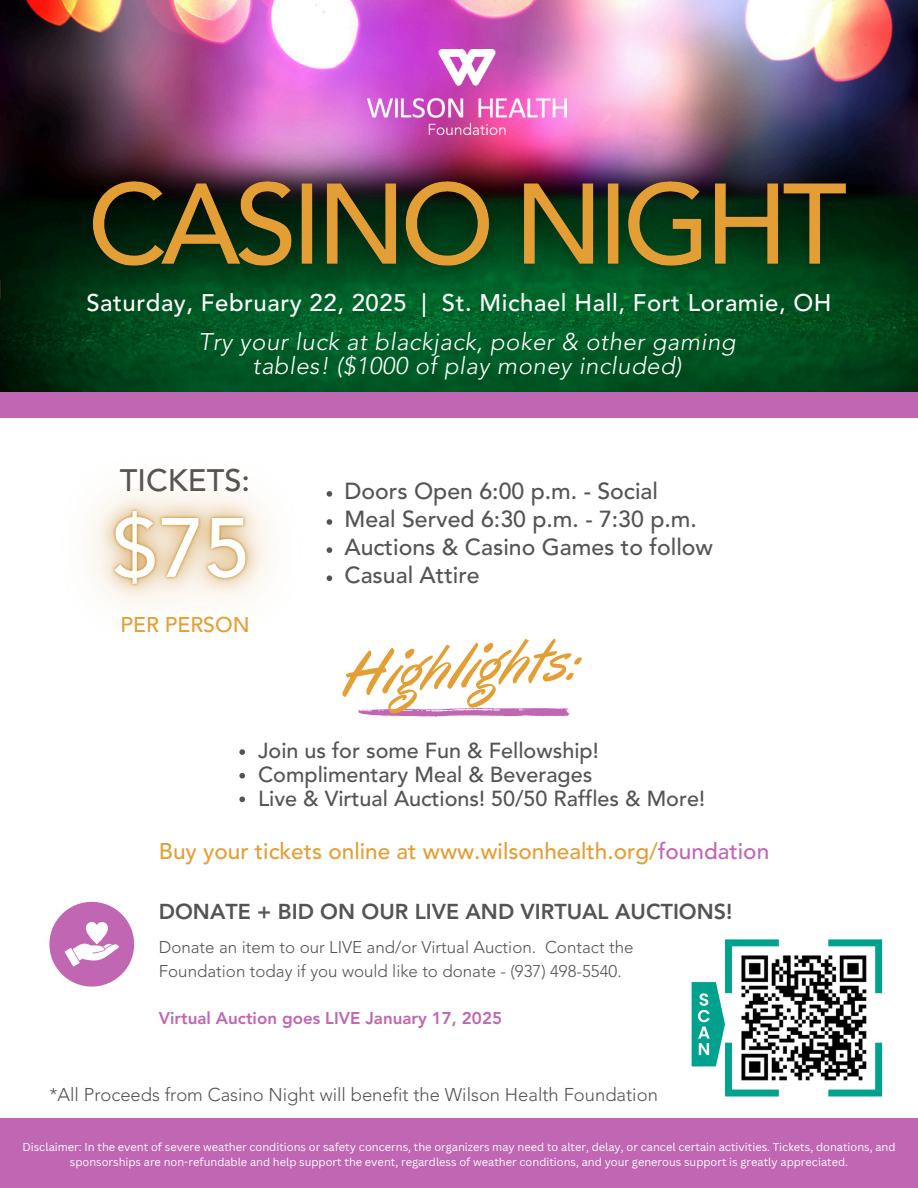
<style>
.page{position:relative;width:918px;height:1188px;background:#fff}
.page>*{position:absolute;margin:0;border:0;box-sizing:border-box;transform-origin:0 0}
.t1{font:italic 63.75px "Oregano";color:#e39f35}
.t2{font:500 30.9px "Avenir LT Std";color:#545454}
.t3{font:italic 300 23.85px/23.7px "Avenir LT Std";letter-spacing:.025em;color:#fff;text-align:center}
.t4{font:500 23.85px "Avenir LT Std";letter-spacing:.025em;color:#fff}
.t5{font:500 23.1px "Avenir LT Std";color:#545454}
.t6{font:500 22.5px "Avenir LT Std";color:#e39f35}
.t7{font:500 21.6px "Avenir LT Std";color:#545454}
.t8{font:800 21.45px "Avenir LT Std";color:#545454}
.t9{font:500 21.15px "Avenir LT Std";color:#e39f35}
.t10{font:300 18.45px "Avenir LT Std";color:#545454}
.t11{font:300 16.95px/23.7px "Avenir LT Std";color:#545454}
.t12{font:800 16.95px "Avenir LT Std";color:#c066b3}
.t13{font:11.1px/14.7px "Canva Sans";color:#fff;text-align:center}
.s1{color:#c066b3}
</style>
<div class="page">
<svg style="left:358px;top:708px;width:212px;height:9px"></svg>
<img style="left:0;top:0;width:918px;height:393px">
<img style="left:368px;top:49px;width:199px;height:86px">
<div style="left:0;top:393px;width:918px;height:25px;background:#c066b3"></div>
<div style="left:0;top:1118px;width:918px;height:70px;background:#c066b3"></div>
<svg style="left:49px;top:902px;width:85px;height:84px"></svg>
<svg style="left:828px;top:939px;width:54px;height:54px"></svg>
<svg style="left:828px;top:1043px;width:54px;height:54px"></svg>
<svg style="left:692px;top:939px;width:87px;height:158px"></svg>
<img style="left:741px;top:955px;width:125px;height:126px">
<img style="left:52px;top:144px;width:836px;height:167px">
<svg style="left:239px;top:749px;width:6px;height:6px"></svg>
<svg style="left:239px;top:773px;width:6px;height:6px"></svg>
<svg style="left:239px;top:797px;width:6px;height:5px"></svg>
<img style="left:91px;top:490px;width:272px;height:219px">
<p class="t4" style="left:86px;top:293px;width:747px">Saturday, February 22, 2025 | St. Michael Hall, Fort Loramie, OH</p>
<p class="t3" style="left:198px;top:332px;width:539px">Try your luck at blackjack, poker &amp; other gaming tables! ($1000 of play money included)</p>
<p class="t2" style="left:120px;top:468px;width:132px">TICKETS:</p>
<p class="t5" style="left:344px;top:481px;width:315px">Doors Open 6:00 p.m. - Social</p>
<h5 class="t5" style="left:344px;top:510px;width:354px">Meal Served 6:30 p.m. - 7:30 p.m.</h5>
<h6 class="t5" style="left:344px;top:538px;width:370px">Auctions &amp; Casino Games to follow</h6>
<h4 class="t5" style="left:344px;top:566px;width:137px">Casual Attire</h4>
<p class="t9" style="left:120px;top:617px;width:131px">PER PERSON</p>
<p class="t1" style="left:342px;top:635px;width:241px;rotate:-4deg">Highlights:</p>
<p class="t7" style="left:258px;top:742px;width:342px">Join us for some Fun &amp; Fellowship!</p>
<p class="t7" style="left:258px;top:766px;width:336px">Complimentary Meal &amp; Beverages</p>
<p class="t7" style="left:258px;top:789px;width:448px">Live &amp; Virtual Auctions! 50/50 Raffles &amp; More!</p>
<h3 class="t6" style="left:159px;top:842px;width:612px">Buy your tickets online at www.wilsonhealth.org/<span class="s1">foundation</span></h3>
<p class="t8" style="left:159px;top:903px;width:575px">DONATE + BID ON OUR LIVE AND VIRTUAL AUCTIONS!</p>
<p class="t11" style="left:159px;top:937px;width:476px">Donate an item to our LIVE and/or Virtual Auction. Contact the<br>Foundation today if you would like to donate - (937) 498-5540.</p>
<p class="t12" style="left:159px;top:1012px;width:345px">Virtual Auction goes LIVE January 17, 2025</p>
<p class="t10" style="left:49px;top:1087px;width:610px">*All Proceeds from Casino Night will benefit the Wilson Health Foundation</p>
<p class="t13" style="left:22px;top:1139px;width:875px">Disclaimer: In the event of severe weather conditions or safety concerns, the organizers may need to alter, delay, or cancel certain activities. Tickets, donations, and sponsorships are non-refundable and help support the event, regardless of weather conditions, and your generous support is greatly appreciated.</p>
</div>
